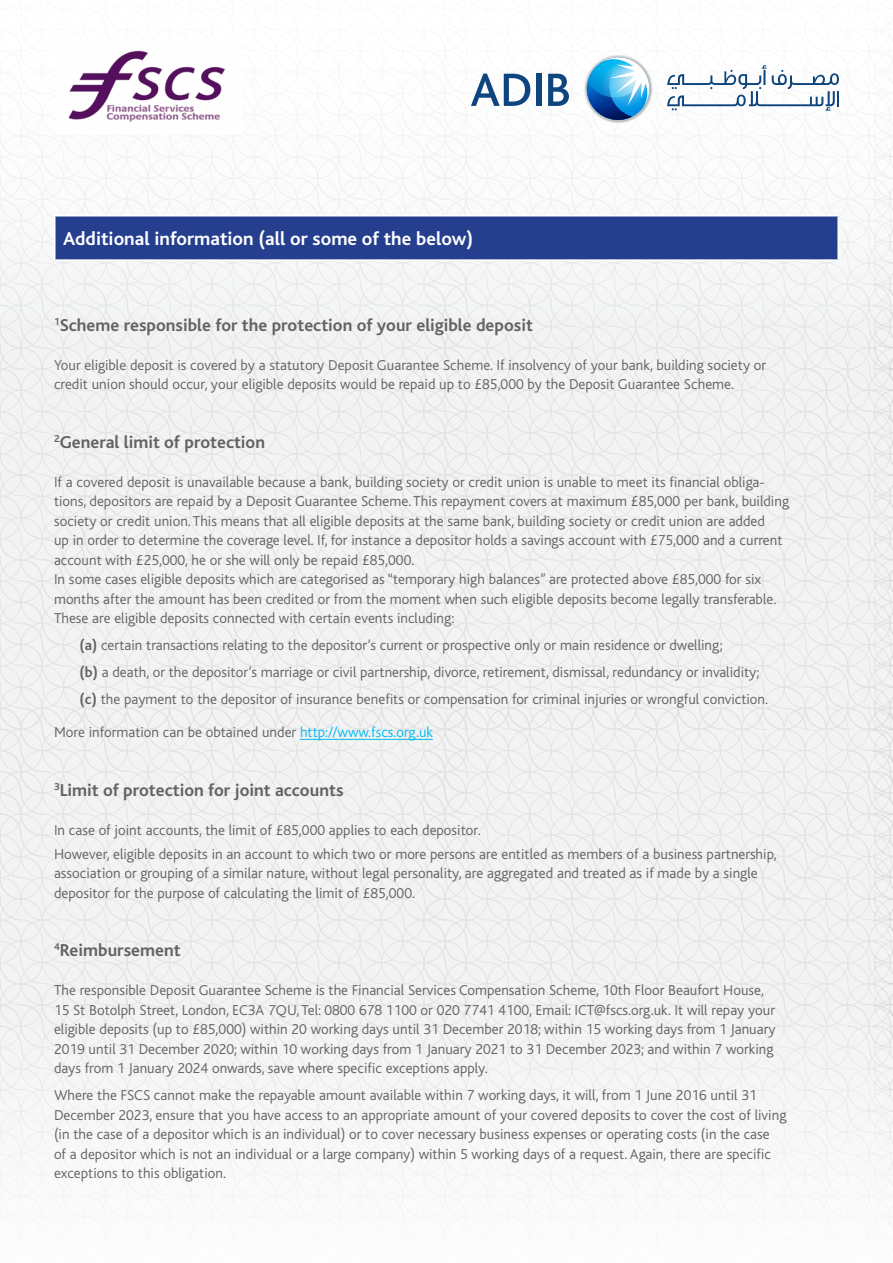
<style>
.page{position:relative;width:893px;height:1263px;background:#fff}
.page>*{position:absolute;margin:0;border:0;box-sizing:border-box;transform-origin:0 0}
.t1{font:700 19.5px "Bliss";color:#fff}
.t2{font:700 18px "Bliss";color:#636366}
.t3{font:300 15px/19.5px "Bliss";color:#636366}
.s1{font-weight:700}
.s2{color:#01bdf2}
</style>
<div class="page">
<svg style="left:0;top:427px;width:426px;height:281px"></svg>
<svg style="left:426px;top:427px;width:448px;height:281px"></svg>
<svg style="left:0;top:708px;width:426px;height:244px"></svg>
<svg style="left:426px;top:708px;width:448px;height:244px"></svg>
<svg style="left:874px;top:427px;width:19px;height:525px"></svg>
<div style="left:0;top:0;width:893px;height:427px;background:#f6f6f7"></div>
<div style="left:0;top:952px;width:893px;height:311px;background:#f6f6f6"></div>
<svg style="left:583px;top:54px;width:70px;height:69px"></svg>
<svg style="left:585px;top:54px;width:67px;height:66px"></svg>
<svg style="left:471px;top:74px;width:59px;height:32px"></svg>
<div style="left:537px;top:74px;width:5px;height:32px;background:#0f457f"></div>
<svg style="left:548px;top:74px;width:21px;height:32px"></svg>
<svg style="left:667px;top:65px;width:172px;height:46px"></svg>
<img style="left:68px;top:50px;width:157px;height:72px">
<div style="left:55px;top:216px;width:783px;height:44px;background:#253f8e"></div>
<hr style="left:54px;top:215px;width:785px;height:1px;background:#fff">
<hr style="left:54px;top:216px;width:2px;height:43px;background:#fff">
<hr style="left:837px;top:216px;width:2px;height:43px;background:#fff">
<hr style="left:54px;top:259px;width:785px;height:2px;background:#fff">
<hr style="left:300px;top:739px;width:133px;height:1px;background:#01bdf2">
<p class="t1" style="left:63px;top:229px;width:411px">Additional information (all or some of the below)</p>
<p class="t2" style="left:54px;top:315px;width:480px"><sup>1</sup>Scheme responsible for the protection of your eligible deposit</p>
<p class="t3" style="left:54px;top:355px;width:714px">Your eligible deposit is covered by a statutory Deposit Guarantee Scheme. If insolvency of your bank, building society or credit union should occur, your eligible deposits would be repaid up to £85,000 by the Deposit Guarantee Scheme.</p>
<p class="t2" style="left:54px;top:432px;width:213px"><sup>2</sup>General limit of protection</p>
<p class="t3" style="left:54px;top:472px;width:737px">If a covered deposit is unavailable because a bank, building society or credit union is unable to meet its financial obliga&shy;tions, depositors are repaid by a Deposit Guarantee Scheme. This repayment covers at maximum £85,000 per bank, building society or credit union. This means that all eligible deposits at the same bank, building society or credit union are added<br>up in order to determine the coverage level. If, for instance a depositor holds a savings account with £75,000 and a current account with £25,000, he or she will only be repaid £85,000.</p>
<p class="t3" style="left:54px;top:570px;width:724px">In some cases eligible deposits which are categorised as “temporary high balances” are protected above £85,000 for six months after the amount has been credited or from the moment when such eligible deposits become legally transferable.<br>These are eligible deposits connected with certain events including:</p>
<p class="t3" style="left:80px;top:636px;width:645px"><span class="s1">(a)</span> certain transactions relating to the depositor’s current or prospective only or main residence or dwelling;</p>
<p class="t3" style="left:80px;top:663px;width:681px"><span class="s1">(b)</span> a death, or the depositor’s marriage or civil partnership, divorce, retirement, dismissal, redundancy or invalidity;</p>
<p class="t3" style="left:80px;top:690px;width:690px"><span class="s1">(c)</span> the payment to the depositor of insurance benefits or compensation for criminal injuries or wrongful conviction.</p>
<p class="t3" style="left:54px;top:723px;width:380px">More information can be obtained under <span class="s2">http://www.fscs.org.uk</span></p>
<p class="t2" style="left:54px;top:780px;width:291px"><sup>3</sup>Limit of protection for joint accounts</p>
<p class="t3" style="left:54px;top:820px;width:428px">In case of joint accounts, the limit of £85,000 applies to each depositor.</p>
<p class="t3" style="left:54px;top:844px;width:724px">However, eligible deposits in an account to which two or more persons are entitled as members of a business partnership, association or grouping of a similar nature, without legal personality, are aggregated and treated as if made by a single depositor for the purpose of calculating the limit of £85,000.</p>
<p class="t2" style="left:54px;top:941px;width:128px"><sup>4</sup>Reimbursement</p>
<p class="t3" style="left:54px;top:981px;width:723px">The responsible Deposit Guarantee Scheme is the Financial Services Compensation Scheme, 10th Floor Beaufort House, 15 St Botolph Street, London, EC3A 7QU, Tel: 0800 678 1100 or 020 7741 4100, Email: ICT@fscs.org.uk. It will repay your eligible deposits (up to £85,000) within 20 working days until 31 December 2018; within 15 working days from 1 January 2019 until 31 December 2020; within 10 working days from 1 January 2021 to 31 December 2023; and within 7 working days from 1 January 2024 onwards, save where specific exceptions apply.</p>
<p class="t3" style="left:54px;top:1086px;width:734px">Where the FSCS cannot make the repayable amount available within 7 working days, it will, from 1 June 2016 until 31<br>December 2023, ensure that you have access to an appropriate amount of your covered deposits to cover the cost of living (in the case of a depositor which is an individual) or to cover necessary business expenses or operating costs (in the case<br>of a depositor which is not an individual or a large company) within 5 working days of a request. Again, there are specific exceptions to this obligation.</p>
</div>
